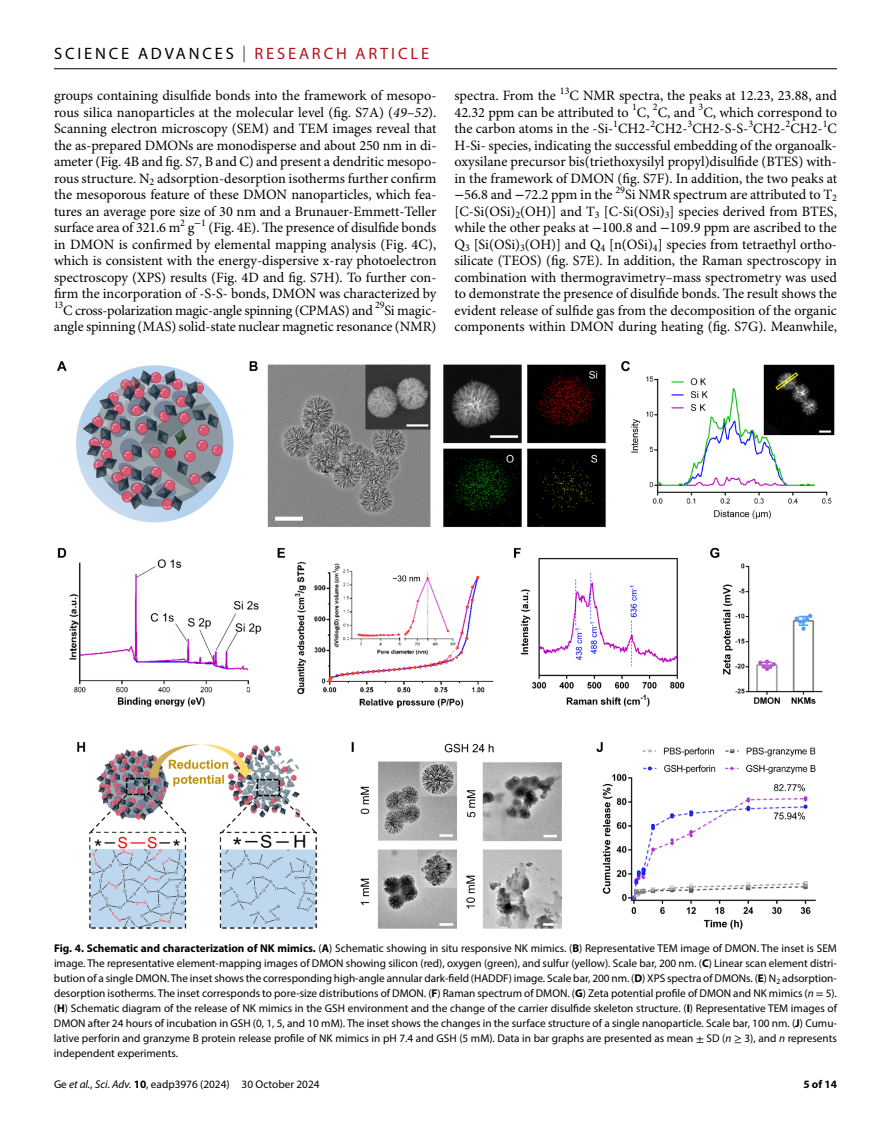
<style>
.page{position:relative;width:891px;height:1134px;background:#fff}
.page>*{position:absolute;margin:0;border:0;box-sizing:border-box;transform-origin:0 0}
.t1{font:16.5px "Myriad Pro";letter-spacing:.17em;color:#000}
.t2{font:14.25px/16.5px "Minion Pro";letter-spacing:-.01em;color:#000;text-align:justify}
.t3{font:11.25px/15px "Myriad Pro";color:#000;text-align:justify}
.t4{font:700 11.25px "Myriad Pro";color:#000}
.s1{font-weight:300}
.s2{color:#b5121b}
.s3{font-style:italic}
.s4{font-family:"STIX"}
.s5{font-weight:700}
</style>
<div class="page">
<hr style="left:54px;top:68px;width:783px;height:1px;background:#000">
<img style="left:57px;top:361px;width:777px;height:568px">
<p class="t1" style="left:54px;top:44px;width:376px">Science Adva nces <span class="s1">|</span> <span class="s2">Resear ch Ar ticle</span></p>
<p class="t2" style="left:54px;top:88px;width:384px">groups containing disulfide bonds into the framework of mesopo&shy;rous silica nanoparticles at the molecular level (fig. S7A) (<span class="s3">49</span>–<span class="s3">52</span>).<br>Scanning electron microscopy (SEM) and TEM images reveal that the as-prepared DMONs are monodisperse and about 250 nm in di&shy;ameter (Fig. 4B and fig. S7, B and C) and present a dendritic mesopo&shy;rous structure. N<sub>2</sub> adsorption-desorption isotherms further confirm the mesoporous feature of these DMON nanoparticles, which fea&shy;tures an average pore size of 30 nm and a Brunauer-Emmett-Teller surface area of 321.6 m<sup>2</sup> g<sup>−</sup><sup>1</sup> (Fig. 4E). The presence of disulfide bonds in DMON is confirmed by elemental mapping analysis (Fig. 4C), which is consistent with the energy-dispersive x-ray photoelectron spectroscopy (XPS) results (Fig. 4D and fig. S7H). To further con&shy;firm the incorporation of -S-S- bonds, DMON was characterized by <sup>13</sup>C cross-polarization magic-angle spinning (CPMAS) and <sup>29</sup>Si magic&shy;angle spinning (MAS) solid-state nuclear magnetic resonance (NMR)</p>
<p class="t2" style="left:454px;top:88px;width:384px">spectra. From the <sup>13</sup>C NMR spectra, the peaks at 12.23, 23.88, and 42.32 ppm can be attributed to <sup>1</sup>C, <sup>2</sup>C, and <sup>3</sup>C, which correspond to the carbon atoms in the -Si-<sup>1</sup>CH2-<sup>2</sup>CH2-<sup>3</sup>CH2-S-S-<sup>3</sup>CH2-<sup>2</sup>CH2-<sup>1</sup>C H-Si- species, indicating the successful embedding of the organoalk&shy;oxysilane precursor bis(triethoxysilyl propyl)disulfide (BTES) with&shy;in the framework of DMON (fig. S7F). In addition, the two peaks at <span class="s4">−</span>56.8 and <span class="s4">−</span>72.2 ppm in the <sup>29</sup>Si NMR spectrum are attributed to T<sub>2 </sub>[C-Si(OSi)<sub>2</sub>(OH)] and T<sub>3</sub> [C-Si(OSi)<sub>3</sub>] species derived from BTES, while the other peaks at <span class="s4">−</span>100.8 and <span class="s4">−</span>109.9 ppm are ascribed to the Q<sub>3</sub> [Si(OSi)<sub>3</sub>(OH)] and Q<sub>4</sub> [n(OSi)<sub>4</sub>] species from tetraethyl ortho&shy;silicate (TEOS) (fig. S7E). In addition, the Raman spectroscopy in combination with thermogravimetry–mass spectrometry was used to demonstrate the presence of disulfide bonds. The result shows the evident release of sulfide gas from the decomposition of the organic components within DMON during heating (fig. S7G). Meanwhile,</p>
<p class="t3" style="left:54px;top:941px;width:785px"><span class="s5">Fig. 4. Schematic and characterization of NK mimics.</span> (<span class="s5">A</span>) Schematic showing in situ responsive NK mimics. (<span class="s5">B</span>) Representative TEM image of DMON. The inset is SEM image. The representative element-mapping images of DMON showing silicon (red), oxygen (green), and sulfur (yellow). Scale bar, 200 nm. (<span class="s5">C</span>) Linear scan element distri&shy;bution of a single DMON. The inset shows the corresponding high-angle annular dark-field (HADDF) image. Scale bar, 200 nm. (<span class="s5">D</span>) XPS spectra of DMONs. (<span class="s5">E</span>) N <sub>2</sub> adsorption&shy;desorption isotherms. The inset corresponds to pore-size distributions of DMON. (<span class="s5">F</span>) Raman spectrum of DMON. (<span class="s5">G</span>) Zeta potential profile of DMON and NK mimics (<span class="s3">n</span> <span class="s4">=</span> 5). (<span class="s5">H</span>) Schematic diagram of the release of NK mimics in the GSH environment and the change of the carrier disulfide skeleton structure. (<span class="s5">I</span>) Representative TEM images of DMON after 24 hours of incubation in GSH (0, 1, 5, and 10 mM). The inset shows the changes in the surface structure of a single nanoparticle. Scale bar, 100 nm. (<span class="s5">J</span>) Cumu&shy;lative perforin and granzyme B protein release profile of NK mimics in pH 7.4 and GSH (5 mM). Data in bar graphs are presented as mean <span class="s4">±</span> SD (<span class="s3">n</span> <span class="s4">≥</span> 3), and <span class="s3">n</span> represents independent experiments.</p>
<p class="t3" style="left:54px;top:1076px;width:267px">Ge <span class="s3">et al.</span>, <span class="s3">Sci. Adv.</span> <span class="s5">10</span>, eadp3976 (2024) 30 October 2024</p>
<p class="t4" style="left:803px;top:1076px;width:35px">5 of 14</p>
</div>
